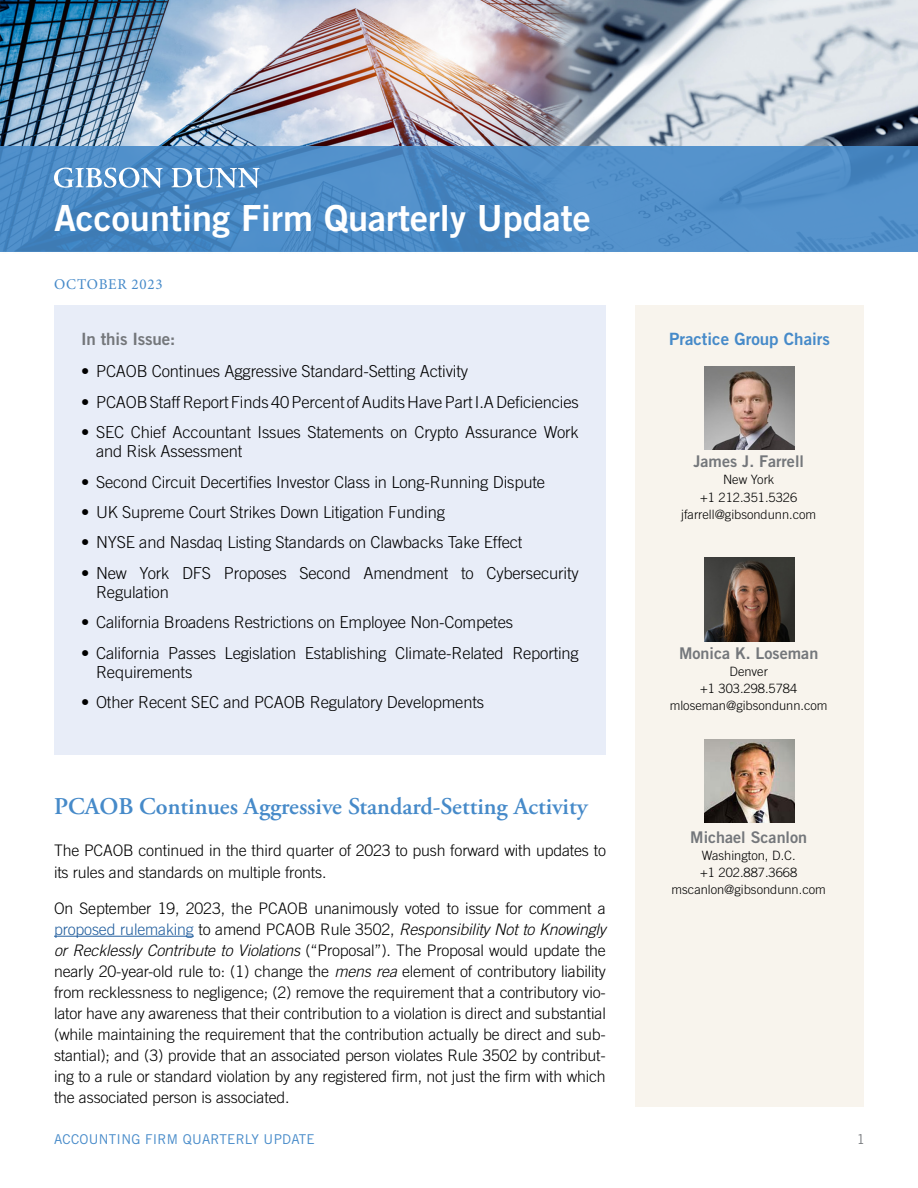
<style>
.page{position:relative;width:918px;height:1188px;background:#fff}
.page>*{position:absolute;margin:0;border:0;box-sizing:border-box;transform-origin:0 0}
.t1{font:36px "Trade Gothic LT Std Bd 2";color:#fff}
.t2{font:600 24px "Adobe Garamond Pro";color:#468ac9}
.t3{font:16.95px "Trade Gothic LT Std Bd 2";color:#468ac9}
.t4{font:16.95px "Trade Gothic LT Std Bd 2";letter-spacing:-.01em;color:#74777b}
.t5{font:300 16.5px/19.5px "Trade Gothic LT Std";letter-spacing:-.01em;color:#000}
.t6{font:16.05px "Trade Gothic LT Std Bd 2";color:#74777b}
.t7{font:300 15.9px/21px "Trade Gothic LT Std";letter-spacing:-.01em;color:#000}
.t8{font:15px "Minion Pro";letter-spacing:.05em;color:#468ac9}
.t9{font:13.5px "Trade Gothic LT Std";letter-spacing:.02em;color:#468ac9}
.t10{font:13.5px "Trade Gothic LT Std";color:#74777b}
.t11{font:300 12.9px/17.1px "Trade Gothic LT Std";color:#000;text-align:center}
.s1{color:#215e9e}
.s2{font-style:italic}
</style>
<div class="page">
<img style="left:0;top:0;width:918px;height:146px">
<svg style="left:0;top:146px;width:918px;height:106px;fill:#5090cb"></svg>
<hr style="left:54px;top:936px;width:140px;height:1px;background:#215e9e">
<div style="left:54px;top:306px;width:552px;height:449px;background:#e8edf8"></div>
<div style="left:635px;top:306px;width:229px;height:801px;background:#f8f4ed"></div>
<img style="left:705px;top:739px;width:89px;height:84px">
<img style="left:705px;top:558px;width:89px;height:83px">
<img style="left:705px;top:366px;width:89px;height:83px">
<svg style="left:54px;top:168px;width:206px;height:20px"></svg>
<h1 class="t1" style="left:54px;top:195px;width:538px">Accounting Firm Quarterly Update</h1>
<p class="t8" style="left:54px;top:275px;width:110px">OCTOBER 2023</p>
<p class="t4" style="left:81px;top:328px;width:96px">In this Issue:</p>
<p class="t5" style="left:81px;top:361px;width:389px">• PCAOB Continues Aggressive Standard-Setting Activity</p>
<p class="t5" style="left:81px;top:392px;width:499px">• PCAOB Staff Report Finds 40 Percent of Audits Have Part I.A Deficiencies</p>
<p class="t5" style="left:96px;top:422px;width:484px;text-indent:-15px">• SEC Chief Accountant Issues Statements on Crypto Assurance Work and Risk Assessment</p>
<p class="t5" style="left:81px;top:472px;width:466px">• Second Circuit Decertifies Investor Class in Long-Running Dispute</p>
<p class="t5" style="left:81px;top:502px;width:366px">• UK Supreme Court Strikes Down Litigation Funding</p>
<p class="t5" style="left:81px;top:532px;width:443px">• NYSE and Nasdaq Listing Standards on Clawbacks Take Effect</p>
<p class="t5" style="left:96px;top:563px;width:484px;text-indent:-15px">• New York DFS Proposes Second Amendment to Cybersecurity<br>Regulation</p>
<p class="t5" style="left:81px;top:613px;width:434px">• California Broadens Restrictions on Employee Non-Competes</p>
<p class="t5" style="left:96px;top:643px;width:484px;text-indent:-15px">• California Passes Legislation Establishing Climate-Related Reporting<br>Requirements</p>
<p class="t5" style="left:81px;top:693px;width:405px">• Other Recent SEC and PCAOB Regulatory Developments</p>
<h2 class="t2" style="left:54px;top:793px;width:535px">PCAOB Continues Aggressive Standard-Setting Activity</h2>
<p class="t7" style="left:54px;top:840px;width:553px">The PCAOB continued in the third quarter of 2023 to push forward with updates to its rules and standards on multiple fronts.</p>
<p class="t7" style="left:54px;top:897px;width:553px;text-align:justify">On September 19, 2023, the PCAOB unanimously voted to issue for comment a <span class="s1">proposed rulemaking</span> to amend PCAOB Rule 3502, <span class="s2">Responsibility Not to Knowingly or Recklessly Contribute to Violations</span> (“Proposal”). The Proposal would update the nearly 20-year-old rule to: (1) change the <span class="s2">mens rea</span> element of contributory liability from recklessness to negligence; (2) remove the requirement that a contributory vio&shy;lator have any awareness that their contribution to a violation is direct and substantial (while maintaining the requirement that the contribution actually be direct and sub&shy;stantial); and (3) provide that an associated person violates Rule 3502 by contribut&shy;ing to a rule or standard violation by any registered firm, not just the firm with which the associated person is associated.</p>
<p class="t3" style="left:669px;top:328px;width:163px">Practice Group Chairs</p>
<p class="t6" style="left:693px;top:452px;width:112px">James J. Farrell</p>
<p class="t11" style="left:681px;top:471px;width:137px">New York<br>+1 212.351.5326 jfarrell@gibsondunn.com</p>
<p class="t6" style="left:679px;top:643px;width:141px">Monica K. Loseman</p>
<p class="t11" style="left:670px;top:663px;width:159px">Denver<br>+1 303.298.5784 mloseman@gibsondunn.com</p>
<p class="t6" style="left:690px;top:827px;width:118px">Michael Scanlon</p>
<p class="t11" style="left:672px;top:847px;width:156px">Washington, D.C.<br>+1 202.887.3668 mscanlon@gibsondunn.com</p>
<p class="t9" style="left:54px;top:1131px;width:262px">ACCOUNTING FIRM QUARTERLY UPDATE</p>
<p class="t10" style="left:857px;top:1131px;width:10px">1</p>
</div>
